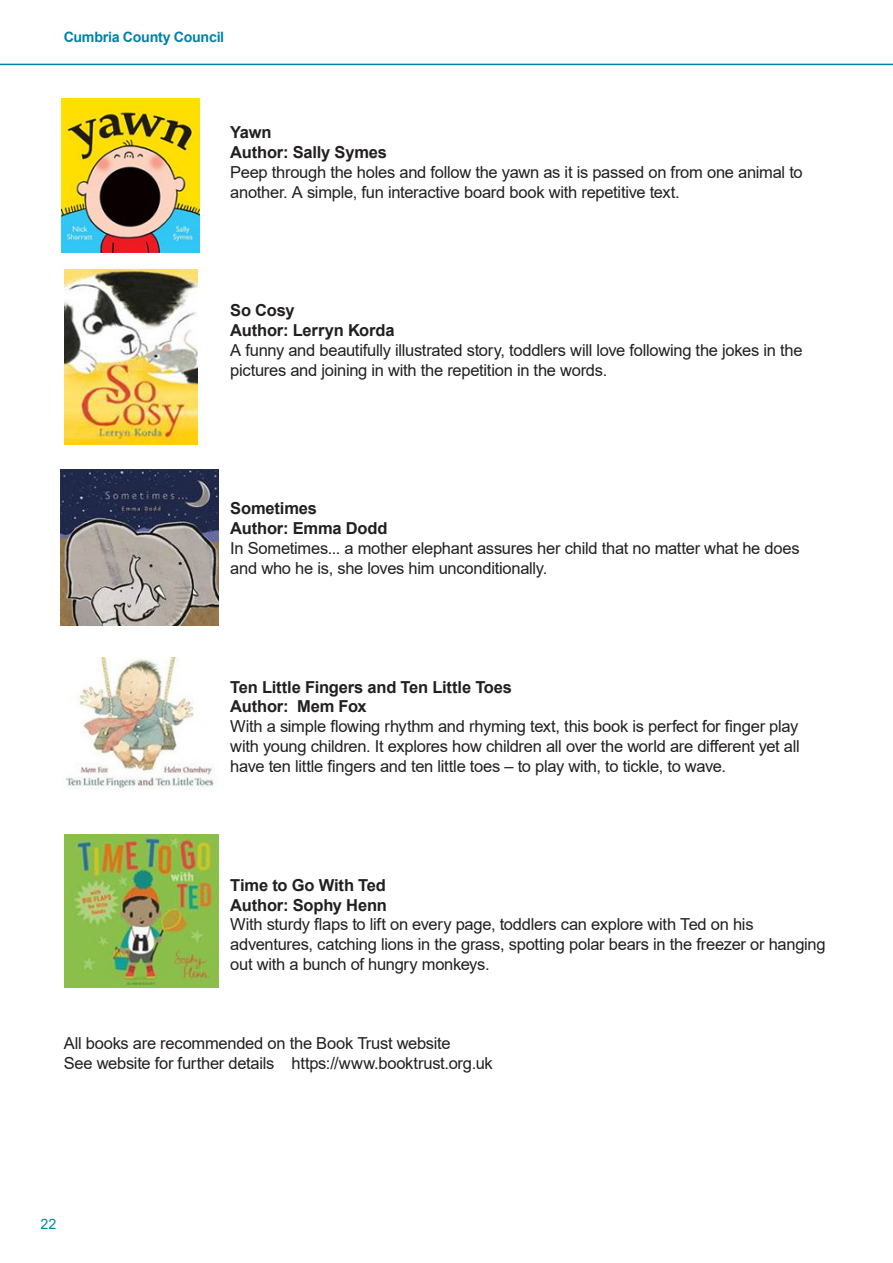
<style>
.page{position:relative;width:893px;height:1263px;background:#fff}
.page>*{position:absolute;margin:0;border:0;box-sizing:border-box;transform-origin:0 0}
.t1{font:16.5px/19.8px "Arial";letter-spacing:-.015em;color:#231f20}
.t2{font:700 16.5px "Arial";letter-spacing:-.01em;color:#231f20}
.t3{font:700 14.25px "Arial";letter-spacing:-.02em;color:#0082aa}
.t4{font:14.25px "Arial";color:#0082aa}
</style>
<div class="page">
<hr style="left:0;top:64px;width:893px;height:1px;background:#0082aa">
<img style="left:62px;top:98px;width:138px;height:154px">
<img style="left:64px;top:270px;width:133px;height:174px">
<img style="left:61px;top:469px;width:157px;height:156px">
<img style="left:66px;top:657px;width:149px;height:132px">
<img style="left:64px;top:834px;width:155px;height:153px">
<p class="t3" style="left:64px;top:27px;width:162px">Cumbria County Council</p>
<p class="t2" style="left:230px;top:121px;width:43px">Yawn</p>
<p class="t2" style="left:230px;top:141px;width:158px">Author: Sally Symes</p>
<p class="t1" style="left:230px;top:162px;width:574px">Peep through the holes and follow the yawn as it is passed on from one animal to another. A simple, fun interactive board book with repetitive text.</p>
<p class="t2" style="left:230px;top:299px;width:66px">So Cosy</p>
<p class="t2" style="left:230px;top:319px;width:166px">Author: Lerryn Korda</p>
<p class="t1" style="left:230px;top:340px;width:574px">A funny and beautifully illustrated story, toddlers will love following the jokes in the pictures and joining in with the repetition in the words.</p>
<p class="t2" style="left:230px;top:497px;width:88px">Sometimes</p>
<p class="t2" style="left:230px;top:517px;width:159px">Author: Emma Dodd</p>
<p class="t1" style="left:230px;top:538px;width:571px">In Sometimes... a mother elephant assures her child that no matter what he does and who he is, she loves him unconditionally.</p>
<p class="t2" style="left:230px;top:675px;width:283px">Ten Little Fingers and Ten Little Toes</p>
<p class="t2" style="left:230px;top:695px;width:138px">Author: Mem Fox</p>
<p class="t1" style="left:230px;top:716px;width:571px;text-align:justify">With a simple flowing rhythm and rhyming text, this book is perfect for finger play with young children. It explores how children all over the world are different yet all have ten little fingers and ten little toes – to play with, to tickle, to wave.</p>
<p class="t2" style="left:230px;top:873px;width:157px">Time to Go With Ted</p>
<p class="t2" style="left:230px;top:893px;width:158px">Author: Sophy Henn</p>
<p class="t1" style="left:230px;top:914px;width:597px">With sturdy flaps to lift on every page, toddlers can explore with Ted on his adventures, catching lions in the grass, spotting polar bears in the freezer or hanging out with a bunch of hungry monkeys.</p>
<p class="t1" style="left:64px;top:1033px;width:388px">All books are recommended on the Book Trust website</p>
<p class="t1" style="left:64px;top:1053px;width:431px">See website for further details https://www.booktrust.org.uk</p>
<p class="t4" style="left:41px;top:1214px;width:17px">22</p>
</div>
